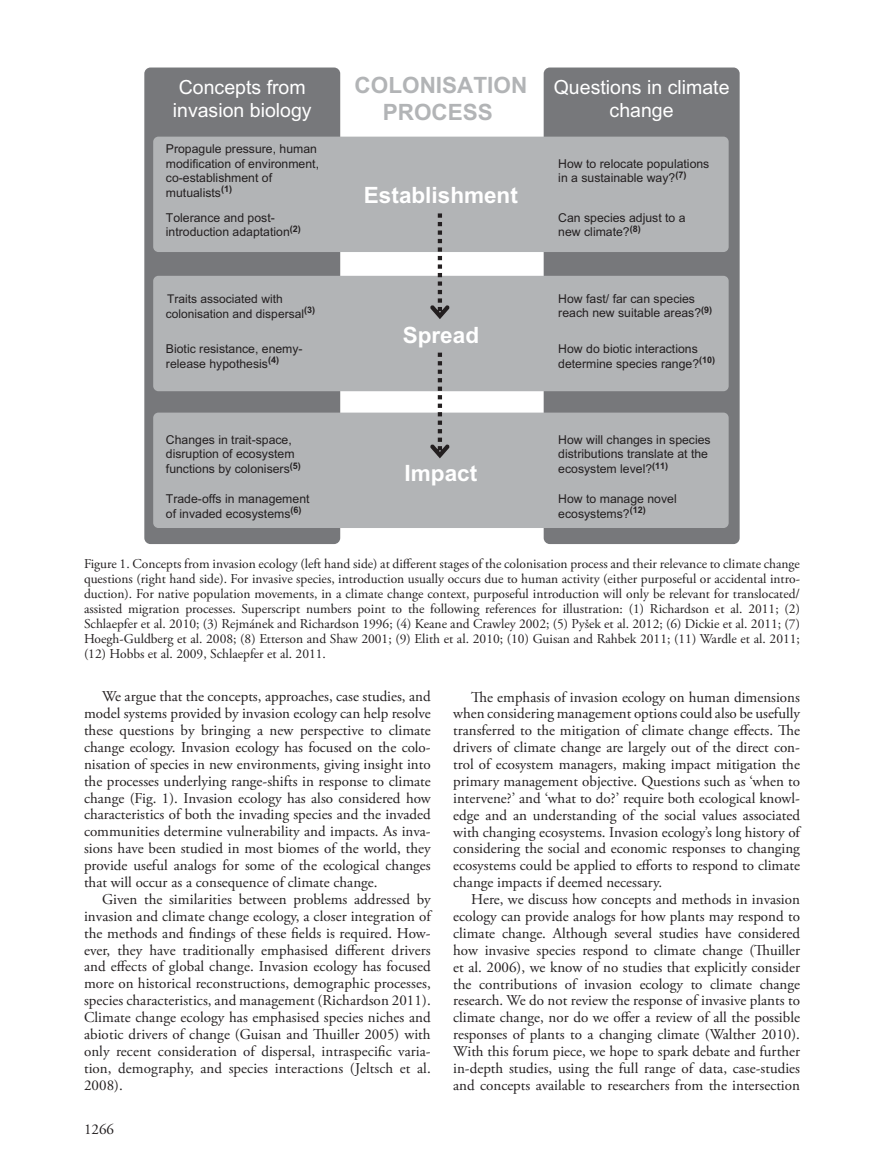
<style>
.page{position:relative;width:893px;height:1174px;background:#fff}
.page>*{position:absolute;margin:0;border:0;box-sizing:border-box;transform-origin:0 0}
.t1{font:700 22.5px "Arial";color:#fff}
.t2{font:700 22.5px/27px "Arial";color:#b2b4b6;text-align:center}
.t3{font:19.5px/23.4px "Arial";color:#fff;text-align:center}
.t4{font:15px/16.8px "Adobe Garamond Pro";color:#231f20;text-align:justify}
.t5{font:13.5px/15px "Adobe Garamond Pro";color:#231f20;text-align:justify}
.t6{font:12.3px/14.7px "Arial";color:#231f20}
.t7{font:12px/14.7px "Arial";color:#231f20}
</style>
<div class="page">
<div style="left:144px;top:67px;width:196px;height:477px;background:#77787b;border-radius:6px"></div>
<div style="left:544px;top:67px;width:196px;height:477px;background:#77787b;border-radius:6px"></div>
<div style="left:153px;top:137px;width:576px;height:115px;background:#b2b4b6;border-radius:5px"></div>
<div style="left:153px;top:276px;width:576px;height:115px;background:#b2b4b6;border-radius:5px"></div>
<div style="left:153px;top:412px;width:576px;height:116px;background:#b2b4b6;border-radius:5px"></div>
<svg style="left:430px;top:353px;width:20px;height:105px"></svg>
<svg style="left:430px;top:213px;width:20px;height:106px"></svg>
<h1 class="t2" style="left:355px;top:72px;width:174px">COLONISATION<br>PROCESS</h1>
<h2 class="t3" style="left:173px;top:77px;width:140px">Concepts from invasion biology</h2>
<h2 class="t3" style="left:554px;top:77px;width:177px">Questions in climate change</h2>
<p class="t6" style="left:166px;top:142px;width:155px">Propagule pressure, human modification of environment, co-establishment of mutualists<sup>(1)</sup></p>
<p class="t6" style="left:166px;top:211px;width:136px">Tolerance and post&shy;introduction adaptation<sup>(2)</sup></p>
<h1 class="t1" style="left:364px;top:182px;width:155px">Establishment</h1>
<p class="t6" style="left:558px;top:157px;width:153px">How to relocate populations in a sustainable way?<sup>(7)</sup></p>
<p class="t6" style="left:558px;top:211px;width:129px">Can species adjust to a new climate?<sup>(8)</sup></p>
<p class="t7" style="left:166px;top:292px;width:151px">Traits associated with colonisation and dispersal<sup>(3)</sup></p>
<p class="t6" style="left:558px;top:292px;width:155px">How fast/ far can species reach new suitable areas?<sup>(9)</sup></p>
<p class="t6" style="left:558px;top:343px;width:158px">How do biotic interactions determine species range?<sup>(10)</sup></p>
<h1 class="t1" style="left:403px;top:322px;width:78px">Spread</h1>
<p class="t6" style="left:166px;top:343px;width:138px">Biotic resistance, enemy&shy;release hypothesis<sup>(4)</sup></p>
<p class="t6" style="left:166px;top:433px;width:136px">Changes in trait-space, disruption of ecosystem functions by colonisers<sup>(5)</sup></p>
<p class="t6" style="left:166px;top:492px;width:145px">Trade-offs in management of invaded ecosystems<sup>(6)</sup></p>
<p class="t5" style="left:84px;top:557px;width:717px">Figure 1. Concepts from invasion ecology (left hand side) at different stages of the colonisation process and their relevance to climate change questions (right hand side). For invasive species, introduction usually occurs due to human activity (either purposeful or accidental intro&shy;duction). For native population movements, in a climate change context, purposeful introduction will only be relevant for translocated/ assisted migration processes. Superscript numbers point to the following references for illustration: (1) Richardson et al. 2011; (2)<br>Schlaepfer et al. 2010; (3) Rejm á nek and Richardson 1996; (4) Keane and Crawley 2002; (5) Py š ek et al. 2012; (6) Dickie et al. 2011; (7)<br>Hoegh-Guldberg et al. 2008; (8) Etterson and Shaw 2001; (9) Elith et al. 2010; (10) Guisan and Rahbek 2011; (11) Wardle et al. 2011; (12) Hobbs et al. 2009, Schlaepfer et al. 2011.</p>
<p class="t6" style="left:558px;top:433px;width:154px">How will changes in species distributions translate at the ecosystem level?<sup>(11)</sup></p>
<h1 class="t1" style="left:405px;top:460px;width:74px">Impact</h1>
<p class="t6" style="left:558px;top:492px;width:120px">How to manage novel ecosystems?<sup>(12)</sup></p>
<p class="t4" style="left:84px;top:689px;width:348px;text-indent:18px">We argue that the concepts, approaches, case studies, and model systems provided by invasion ecology can help resolve these questions by bringing a new perspective to climate change ecology. Invasion ecology has focused on the colo&shy;nisation of species in new environments, giving insight into the processes underlying range-shifts in response to climate change (Fig. 1). Invasion ecology has also considered how characteristics of both the invading species and the invaded communities determine vulnerability and impacts. As inva&shy;sions have been studied in most biomes of the world, they provide useful analogs for some of the ecological changes that will occur as a consequence of climate change.</p>
<p class="t4" style="left:84px;top:892px;width:348px;text-indent:18px">Given the similarities between problems addressed by invasion and climate change ecology, a closer integration of the methods and findings of these fields is required. How&shy;ever, they have traditionally emphasised different drivers and effects of global change. Invasion ecology has focused more on historical reconstructions, demographic processes, species characteristics, and management (Richardson 2011).<br>Climate change ecology has emphasised species niches and abiotic drivers of change (Guisan and Thuiller 2005) with only recent consideration of dispersal, intraspecific varia&shy;tion, demography, and species interactions (Jeltsch et al.<br>2008).</p>
<p class="t4" style="left:84px;top:1122px;width:31px">1266</p>
<p class="t4" style="left:453px;top:689px;width:348px;text-indent:18px">The emphasis of invasion ecology on human dimensions when considering management options could also be usefully transferred to the mitigation of climate change effects. The drivers of climate change are largely out of the direct con&shy;trol of ecosystem managers, making impact mitigation the primary management objective. Questions such as ‘ when to intervene? ’ and ‘ what to do? ’ require both ecological knowl&shy;edge and an understanding of the social values associated with changing ecosystems. Invasion ecology ’ s long history of considering the social and economic responses to changing ecosystems could be applied to efforts to respond to climate change impacts if deemed necessary.</p>
<p class="t4" style="left:453px;top:892px;width:348px;text-indent:18px">Here, we discuss how concepts and methods in invasion ecology can provide analogs for how plants may respond to climate change. Although several studies have considered how invasive species respond to climate change (Thuiller et al. 2006), we know of no studies that explicitly consider the contributions of invasion ecology to climate change research. We do not review the response of invasive plants to climate change, nor do we offer a review of all the possible responses of plants to a changing climate (Walther 2010).<br>With this forum piece, we hope to spark debate and further in-depth studies, using the full range of data, case-studies and concepts available to researchers from the intersection</p>
</div>
